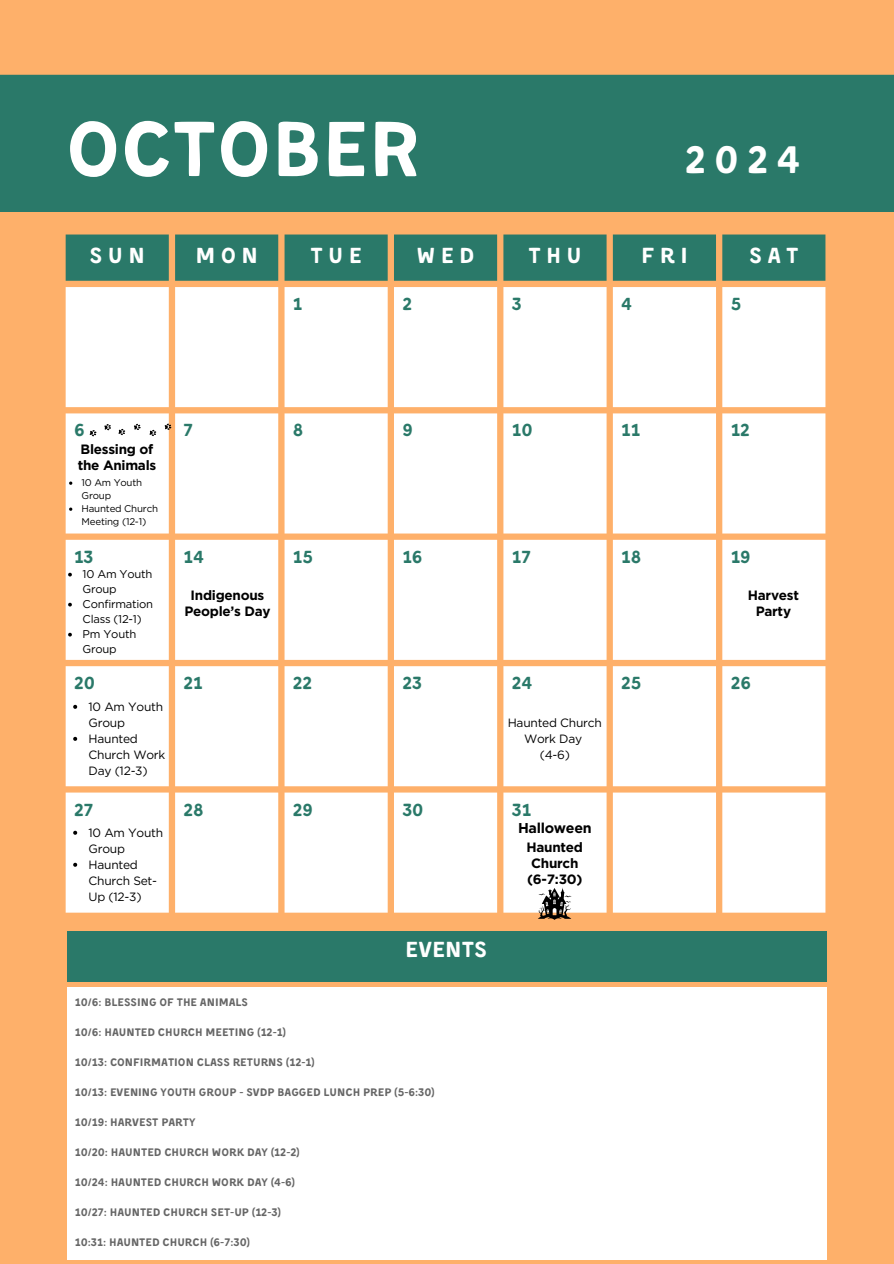
<style>
.page{position:relative;width:894px;height:1264px;background:#fff}
.page>*{position:absolute;margin:0;border:0;box-sizing:border-box;transform-origin:0 0}
.t1{font:80.1px "Kent 4 F";color:#fff}
.t2{font:39.45px "Kent 4 F";color:#fff}
.t3{font:22.5px "Kent 4 F";letter-spacing:.235em;color:#fff}
.t4{font:18px "Kent 4 F";color:#2a7969}
.t5{font:700 14.25px "Gotham";letter-spacing:-.02em;color:#000}
.t6{font:700 13.5px/15.8px "Gotham";letter-spacing:-.02em;color:#000}
.t7{font:12px/16px "Gotham";letter-spacing:-.02em;color:#000}
.t8{font:11.25px "Kent 4 F";color:#666}
.t9{font:11.25px/15px "Gotham";letter-spacing:-.02em;color:#000}
.t10{font:9.75px/13px "Gotham";letter-spacing:-.02em;color:#000}
</style>
<div class="page">
<div style="left:0;top:0;width:893px;height:1263px;background:#feb06a"></div>
<svg style="left:66px;top:234px;width:759px;height:47px;background:#377c69"></svg>
<svg style="left:66px;top:287px;width:759px;height:625px;background:#fef8f2"></svg>
<div style="left:0;top:75px;width:893px;height:137px;background:#2a7969"></div>
<div style="left:67px;top:930px;width:759px;height:51px;background:#2a7969"></div>
<div style="left:67px;top:987px;width:759px;height:272px;background:#fff"></div>
<svg style="left:149px;top:429px;width:7px;height:7px"></svg>
<svg style="left:104px;top:423px;width:7px;height:7px"></svg>
<svg style="left:89px;top:429px;width:8px;height:7px"></svg>
<svg style="left:133px;top:423px;width:8px;height:7px"></svg>
<svg style="left:118px;top:428px;width:7px;height:7px"></svg>
<svg style="left:164px;top:423px;width:7px;height:7px"></svg>
<svg style="left:69px;top:481px;width:3px;height:4px"></svg>
<svg style="left:69px;top:507px;width:3px;height:4px"></svg>
<svg style="left:537px;top:887px;width:34px;height:32px"></svg>
<svg style="left:73px;top:830px;width:4px;height:4px"></svg>
<svg style="left:73px;top:862px;width:4px;height:4px"></svg>
<svg style="left:68px;top:572px;width:4px;height:4px"></svg>
<svg style="left:68px;top:602px;width:4px;height:4px"></svg>
<svg style="left:68px;top:632px;width:4px;height:4px"></svg>
<svg style="left:73px;top:704px;width:4px;height:4px"></svg>
<svg style="left:73px;top:736px;width:4px;height:4px"></svg>
<h3 class="t1" style="left:66px;top:116px;width:356px">OCTOBER</h3>
<h3 class="t2" style="left:684px;top:143px;width:117px">2024</h3>
<h1 class="t3" style="left:90px;top:246px;width:57px">SUN</h1>
<h2 class="t3" style="left:195px;top:246px;width:64px">MON</h2>
<p class="t3" style="left:310px;top:246px;width:53px">TUE</p>
<p class="t3" style="left:416px;top:246px;width:59px">WED</p>
<p class="t3" style="left:528px;top:246px;width:55px">THU</p>
<p class="t3" style="left:641px;top:246px;width:48px">FRI</p>
<p class="t3" style="left:748px;top:246px;width:51px">SAT</p>
<p class="t4" style="left:293px;top:296px;width:11px">1</p>
<p class="t4" style="left:402px;top:296px;width:11px">2</p>
<p class="t4" style="left:511px;top:296px;width:11px">3</p>
<p class="t4" style="left:621px;top:296px;width:13px">4</p>
<p class="t4" style="left:730px;top:296px;width:12px">5</p>
<p class="t4" style="left:74px;top:423px;width:12px">6</p>
<p class="t4" style="left:183px;top:423px;width:11px">7</p>
<p class="t4" style="left:293px;top:423px;width:12px">8</p>
<p class="t4" style="left:402px;top:423px;width:12px">9</p>
<p class="t4" style="left:511px;top:423px;width:22px">10</p>
<p class="t4" style="left:621px;top:423px;width:21px">11</p>
<p class="t4" style="left:730px;top:423px;width:21px">12</p>
<h3 class="t6" style="left:78px;top:441px;width:80px">Blessing of the Animals</h3>
<p class="t10" style="left:82px;top:476px;width:62px">10 Am Youth<br>Group</p>
<p class="t10" style="left:82px;top:502px;width:78px">Haunted Church<br>Meeting (12-1)</p>
<p class="t4" style="left:74px;top:549px;width:21px">13</p>
<p class="t4" style="left:183px;top:549px;width:22px">14</p>
<p class="t4" style="left:293px;top:549px;width:22px">15</p>
<p class="t4" style="left:402px;top:549px;width:22px">16</p>
<p class="t4" style="left:511px;top:549px;width:21px">17</p>
<p class="t4" style="left:621px;top:549px;width:22px">18</p>
<p class="t4" style="left:730px;top:549px;width:22px">19</p>
<p class="t9" style="left:82px;top:567px;width:71px">10 Am Youth<br>Group</p>
<p class="t9" style="left:82px;top:597px;width:72px">Confirmation<br>Class (12-1)</p>
<p class="t9" style="left:82px;top:627px;width:55px">Pm Youth<br>Group</p>
<p class="t6" style="left:184px;top:587px;width:88px;text-align:center">Indigenous<br>People’s Day</p>
<p class="t6" style="left:747px;top:587px;width:53px;text-align:center">Harvest<br>Party</p>
<p class="t4" style="left:74px;top:675px;width:22px">20</p>
<p class="t4" style="left:183px;top:675px;width:21px">21</p>
<p class="t4" style="left:293px;top:675px;width:21px">22</p>
<p class="t4" style="left:402px;top:675px;width:21px">23</p>
<p class="t4" style="left:511px;top:675px;width:22px">24</p>
<p class="t4" style="left:621px;top:675px;width:22px">25</p>
<p class="t4" style="left:730px;top:675px;width:22px">26</p>
<p class="t7" style="left:89px;top:698px;width:76px">10 Am Youth<br>Group</p>
<p class="t7" style="left:89px;top:730px;width:78px">Haunted<br>Church Work<br>Day (12-3)</p>
<p class="t7" style="left:507px;top:714px;width:96px;text-align:center">Haunted Church<br>Work Day<br>(4-6)</p>
<p class="t4" style="left:74px;top:802px;width:21px">27</p>
<p class="t4" style="left:183px;top:802px;width:22px">28</p>
<p class="t4" style="left:293px;top:802px;width:22px">29</p>
<p class="t4" style="left:402px;top:802px;width:23px">30</p>
<p class="t4" style="left:511px;top:802px;width:21px">31</p>
<p class="t7" style="left:89px;top:824px;width:76px">10 Am Youth<br>Group</p>
<p class="t7" style="left:89px;top:856px;width:70px">Haunted<br>Church Set-<br>Up (12-3)</p>
<p class="t3" style="left:405px;top:940px;width:84px">EVENTS</p>
<p class="t8" style="left:75px;top:997px;width:175px">10/6: BLESSING OF THE ANIMALS</p>
<p class="t8" style="left:75px;top:1027px;width:213px">10/6: HAUNTED CHURCH MEETING (12-1)</p>
<h3 class="t8" style="left:75px;top:1057px;width:241px">10/13: CONFIRMATION CLASS RETURNS (12-1)</h3>
<h3 class="t8" style="left:75px;top:1087px;width:361px">10/13: EVENING YOUTH GROUP - SVDP BAGGED LUNCH PREP (5-6:30)</h3>
<p class="t8" style="left:75px;top:1117px;width:122px">10/19: HARVEST PARTY</p>
<p class="t8" style="left:75px;top:1147px;width:226px">10/20: HAUNTED CHURCH WORK DAY (12-2)</p>
<p class="t8" style="left:75px;top:1177px;width:222px">10/24: HAUNTED CHURCH WORK DAY (4-6)</p>
<p class="t8" style="left:75px;top:1207px;width:208px">10/27: HAUNTED CHURCH SET-UP (12-3)</p>
<h4 class="t8" style="left:75px;top:1237px;width:177px">10:31: HAUNTED CHURCH (6-7:30)</h4>
<p class="t5" style="left:518px;top:819px;width:75px">Halloween</p>
<p class="t6" style="left:526px;top:839px;width:58px">Haunted<br>Church (6-7:30)</p>
</div>
